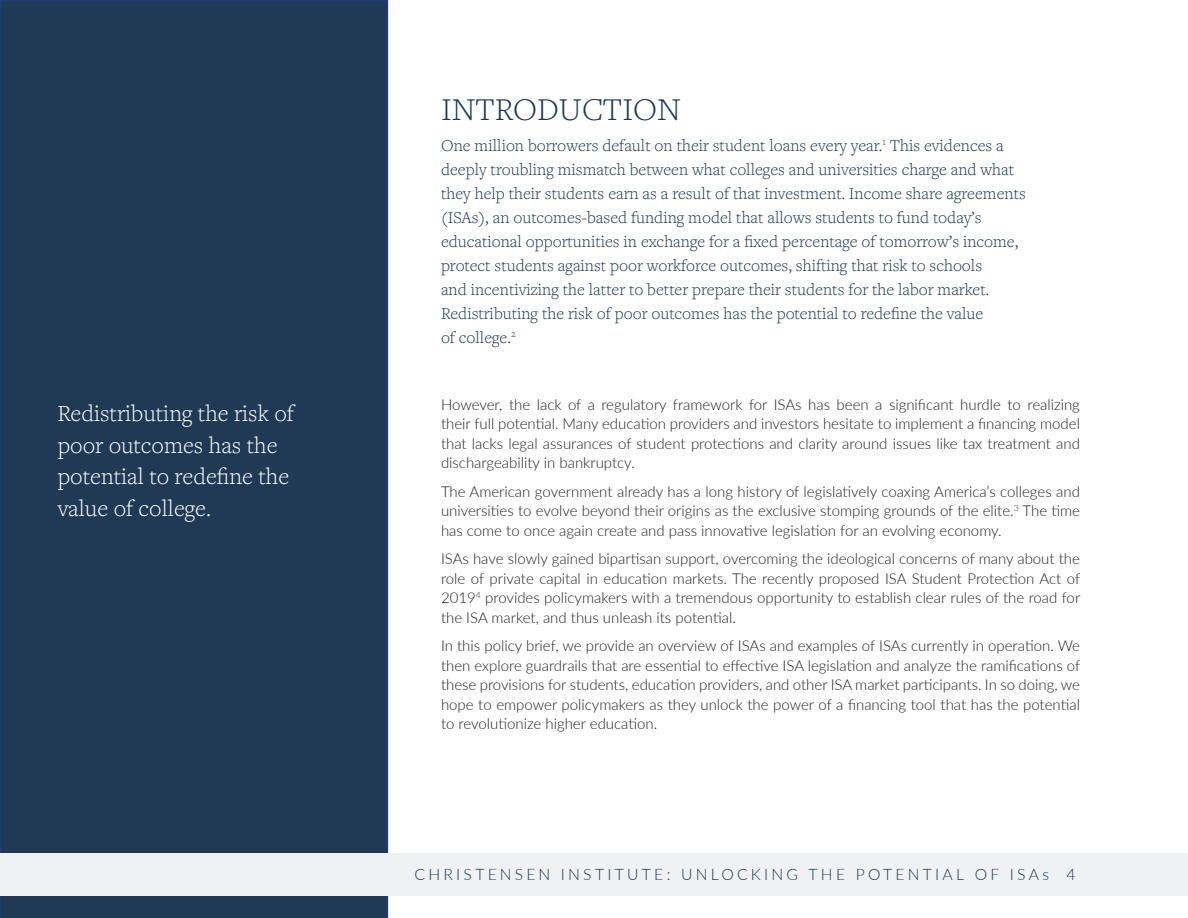
<style>
.page{position:relative;width:1188px;height:918px;background:#fff}
.page>*{position:absolute;margin:0;border:0;box-sizing:border-box;transform-origin:0 0}
.New_section_header{font:300 33px "Freight Text Pro";color:#1b3955}
.New_body{font:300 24px/31.5px "Freight Text Pro";color:#fff}
.New_intro{font:300 17.25px/24px "Freight Text Pro";color:#1b3955}
.t1{font:300 15.75px "Lato";letter-spacing:.205em;color:#1b3955}
.New_body-2{font:300 15px/19.5px "Lato";color:#231f20;text-align:justify}
</style>
<div class="page">
<div style="left:0;top:0;width:388px;height:918px;background:#203a56"></div>
<div style="left:0;top:853px;width:1188px;height:43px;background:#f0f1f2"></div>
<p class="New_body" style="left:57px;top:397px;width:238px">Redistributing the risk of poor outcomes has the potential to redefine the value of college.</p>
<p class="New_section_header" style="left:441px;top:88px;width:241px">INTRODUCTION</p>
<p class="New_intro" style="left:441px;top:133px;width:586px">One million borrowers default on their student loans every year.<sup>1</sup> This evidences a deeply troubling mismatch between what colleges and universities charge and what they help their students earn as a result of that investment. Income share agreements (ISAs), an outcomes-based funding model that allows students to fund today’s educational opportunities in exchange for a fixed percentage of tomorrow’s income, protect students against poor workforce outcomes, shifting that risk to schools<br>and incentivizing the latter to better prepare their students for the labor market.<br>Redistributing the risk of poor outcomes has the potential to redefine the value<br>of college.<sup>2</sup></p>
<p class="New_body-2" style="left:441px;top:394px;width:640px">However, the lack of a regulatory framework for ISAs has been a significant hurdle to realizing their full potential. Many education providers and investors hesitate to implement a financing model that lacks legal assurances of student protections and clarity around issues like tax treatment and dischargeability in bankruptcy.</p>
<p class="New_body-2" style="left:441px;top:481px;width:640px">The American government already has a long history of legislatively coaxing America’s colleges and universities to evolve beyond their origins as the exclusive stomping grounds of the elite.<sup>3</sup> The time has come to once again create and pass innovative legislation for an evolving economy.</p>
<p class="New_body-2" style="left:441px;top:548px;width:641px">ISAs have slowly gained bipartisan support, overcoming the ideological concerns of many about the role of private capital in education markets. The recently proposed ISA Student Protection Act of 2019<sup>4</sup> provides policymakers with a tremendous opportunity to establish clear rules of the road for the ISA market, and thus unleash its potential.</p>
<p class="New_body-2" style="left:441px;top:635px;width:641px">In this policy brief, we provide an overview of ISAs and examples of ISAs currently in operation. We then explore guardrails that are essential to effective ISA legislation and analyze the ramifications of these provisions for students, education providers, and other ISA market participants. In so doing, we hope to empower policymakers as they unlock the power of a financing tool that has the potential to revolutionize higher education.</p>
<p class="t1" style="left:415px;top:864px;width:663px">CHRISTENSEN INSTITUTE: UNLOCKING THE POTENTIAL OF ISAs 4</p>
</div>
